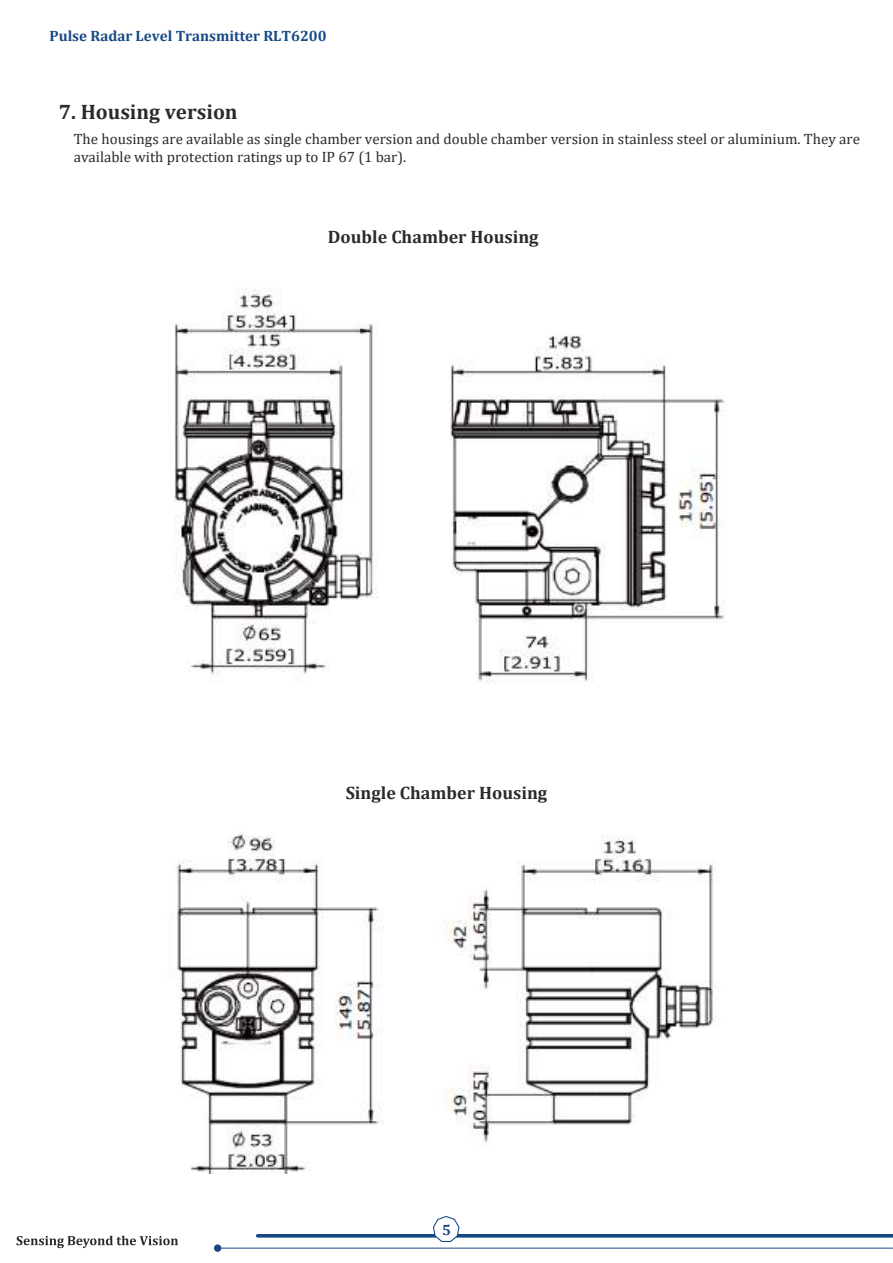
<style>
.page{position:relative;width:893px;height:1263px;background:#fff}
.page>*{position:absolute;margin:0;border:0;box-sizing:border-box;transform-origin:0 0}
.t1{font:700 21px "Cambria";color:#2b2a29}
.t2{font:700 18px "Cambria";color:#2b2a29}
.t3{font:15px/18px "Cambria";color:#2b2a29}
.t4{font:700 15px "Cambria";color:#164884}
</style>
<div class="page">
<hr style="left:258px;top:1234px;width:635px;height:3px;background:#164884">
<svg style="left:17px;top:1236px;width:161px;height:12px"></svg>
<hr style="left:218px;top:1248px;width:675px;height:1px;background:#164884">
<div style="left:214px;top:1244px;width:7px;height:8px;background:#164884;border-radius:50%"></div>
<svg style="left:432px;top:1216px;width:28px;height:26px"></svg>
<img style="left:174px;top:287px;width:552px;height:396px">
<img style="left:167px;top:834px;width:549px;height:339px">
<p class="t4" style="left:50px;top:26px;width:279px">Pulse Radar Level Transmitter RLT6200</p>
<h1 class="t1" style="left:59px;top:97px;width:180px">7. Housing version</h1>
<p class="t3" style="left:74px;top:130px;width:788px">The housings are available as single chamber version and double chamber version in stainless steel or aluminium. They are available with protection ratings up to IP 67 (1 bar).</p>
<p class="t2" style="left:328px;top:224px;width:212px">Double Chamber Housing</p>
<p class="t2" style="left:346px;top:780px;width:203px">Single Chamber Housing</p>
<p class="t4" style="left:442px;top:1219px;width:10px">5</p>
</div>
